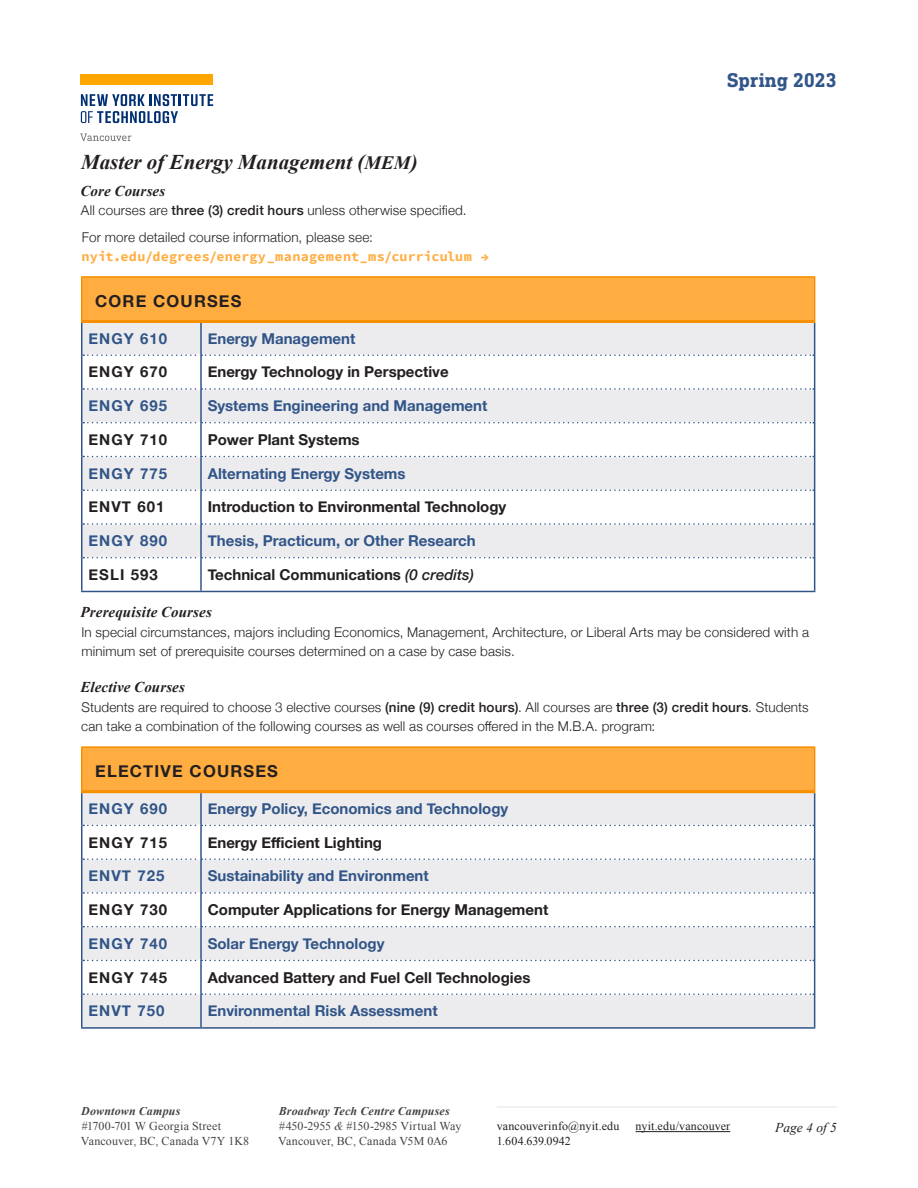
<style>
.page{position:relative;width:918px;height:1188px;background:#fff}
.page>*{position:absolute;margin:0;border:0;box-sizing:border-box;transform-origin:0 0}
.t1{font:italic 700 21px "Times New Roman";color:#231f20}
.t2{font:700 20.25px "DIN Next Slab Pro";letter-spacing:-.005em;color:#315588}
.t3{font:700 16.5px "Helvetica Neue";letter-spacing:.07em;color:#231f20}
.t4{font:700 15px "Helvetica Neue";color:#315588}
.t5{font:700 15px "Helvetica Neue";color:#231f20}
.subsubtutle{font:italic 700 15px "Times New Roman";letter-spacing:.005em;color:#231f20}
.Body_9{font:300 13.5px/19.5px "Helvetica Neue";letter-spacing:.01em;color:#231f20}
.Body_9-2{font:700 13.5px "Source Code Pro";letter-spacing:.015em;color:#ffad40}
.t6{font:italic 13.5px "Times New Roman";color:#231f20}
.t7{font:12px/15px "Times New Roman";letter-spacing:.01em;color:#231f20}
.t8{font:italic 700 12px "Times New Roman";letter-spacing:.015em;color:#231f20}
.s1{font-style:inherit}
.s2{font-size:18.9px}
.s3{font-weight:500}
.s4{font-weight:500;font-style:italic}
.s5{font-weight:700;font-style:italic}
.s6{font-style:italic}
</style>
<div class="page">
<hr style="left:497px;top:1106px;width:340px;height:2px;background:#ececee">
<hr style="left:636px;top:1131px;width:94px;height:1px;background:#231f20">
<svg style="left:80px;top:133px;width:51px;height:8px"></svg>
<div style="left:81px;top:75px;width:132px;height:10px;background:#ffa700"></div>
<svg style="left:81px;top:94px;width:132px;height:29px"></svg>
<div style="left:82px;top:277px;width:733px;height:44px;background:#ffad40"></div>
<svg style="left:82px;top:323px;width:732px;height:235px;fill:#ececee"></svg>
<hr style="left:81px;top:276px;width:120px;height:2px;background:#f78f00">
<hr style="left:81px;top:278px;width:1px;height:42px;background:#f78f00">
<hr style="left:201px;top:276px;width:614px;height:2px;background:#f78f00">
<hr style="left:814px;top:278px;width:1px;height:42px;background:#f78f00">
<hr style="left:81px;top:323px;width:1px;height:32px;background:#315588">
<hr style="left:200px;top:323px;width:2px;height:31px;background:#315588">
<hr style="left:814px;top:323px;width:1px;height:32px;background:#315588">
<hr style="left:81px;top:355px;width:1px;height:34px;background:#315588">
<hr style="left:81px;top:389px;width:1px;height:34px;background:#315588">
<hr style="left:200px;top:390px;width:2px;height:32px;background:#315588">
<hr style="left:814px;top:389px;width:1px;height:34px;background:#315588">
<hr style="left:81px;top:423px;width:1px;height:33px;background:#315588">
<hr style="left:200px;top:423px;width:2px;height:33px;background:#315588">
<hr style="left:814px;top:423px;width:1px;height:33px;background:#315588">
<hr style="left:81px;top:456px;width:1px;height:34px;background:#315588">
<hr style="left:200px;top:457px;width:2px;height:32px;background:#315588">
<hr style="left:814px;top:456px;width:1px;height:34px;background:#315588">
<hr style="left:81px;top:490px;width:1px;height:34px;background:#315588">
<hr style="left:200px;top:491px;width:2px;height:32px;background:#315588">
<hr style="left:814px;top:490px;width:1px;height:34px;background:#315588">
<hr style="left:81px;top:524px;width:1px;height:34px;background:#315588">
<hr style="left:200px;top:525px;width:2px;height:32px;background:#315588">
<hr style="left:814px;top:524px;width:1px;height:34px;background:#315588">
<hr style="left:81px;top:558px;width:1px;height:33px;background:#315588">
<hr style="left:81px;top:591px;width:120px;height:1px;background:#315588">
<hr style="left:200px;top:558px;width:2px;height:33px;background:#315588">
<hr style="left:201px;top:591px;width:614px;height:1px;background:#315588">
<hr style="left:814px;top:558px;width:1px;height:33px;background:#315588">
<hr style="left:81px;top:320px;width:120px;height:3px;background:#f78f00">
<hr style="left:201px;top:320px;width:614px;height:3px;background:#f78f00">
<svg style="left:82px;top:354px;width:733px;height:36px"></svg>
<svg style="left:83px;top:422px;width:731px;height:1px"></svg>
<svg style="left:83px;top:456px;width:731px;height:1px"></svg>
<svg style="left:83px;top:489px;width:731px;height:2px"></svg>
<svg style="left:83px;top:523px;width:731px;height:2px"></svg>
<svg style="left:83px;top:557px;width:731px;height:1px"></svg>
<div style="left:82px;top:747px;width:733px;height:45px;background:#ffad40"></div>
<svg style="left:82px;top:859px;width:732px;height:168px;fill:#ececee"></svg>
<hr style="left:81px;top:746px;width:120px;height:2px;background:#f78f00">
<hr style="left:81px;top:748px;width:1px;height:42px;background:#f78f00">
<hr style="left:201px;top:746px;width:614px;height:2px;background:#f78f00">
<hr style="left:814px;top:748px;width:1px;height:42px;background:#f78f00">
<hr style="left:81px;top:790px;width:120px;height:3px;background:#f78f00">
<hr style="left:201px;top:790px;width:614px;height:3px;background:#f78f00">
<hr style="left:200px;top:826px;width:2px;height:32px;background:#315588">
<svg style="left:82px;top:793px;width:732px;height:33px;background:#e9e9eb"></svg>
<hr style="left:200px;top:860px;width:2px;height:32px;background:#315588">
<hr style="left:200px;top:894px;width:2px;height:32px;background:#315588">
<hr style="left:200px;top:927px;width:2px;height:33px;background:#315588">
<hr style="left:200px;top:961px;width:2px;height:32px;background:#315588">
<hr style="left:200px;top:995px;width:2px;height:32px;background:#315588">
<svg style="left:83px;top:858px;width:731px;height:2px"></svg>
<svg style="left:83px;top:892px;width:731px;height:2px"></svg>
<svg style="left:83px;top:926px;width:731px;height:1px"></svg>
<svg style="left:83px;top:960px;width:731px;height:1px"></svg>
<svg style="left:83px;top:993px;width:731px;height:2px"></svg>
<hr style="left:81px;top:793px;width:1px;height:32px;background:#315588">
<hr style="left:814px;top:793px;width:1px;height:32px;background:#315588">
<hr style="left:81px;top:825px;width:1px;height:34px;background:#315588">
<hr style="left:814px;top:825px;width:1px;height:34px;background:#315588">
<hr style="left:81px;top:859px;width:1px;height:34px;background:#315588">
<hr style="left:814px;top:859px;width:1px;height:34px;background:#315588">
<hr style="left:81px;top:893px;width:1px;height:34px;background:#315588">
<hr style="left:814px;top:893px;width:1px;height:34px;background:#315588">
<hr style="left:81px;top:927px;width:1px;height:33px;background:#315588">
<hr style="left:814px;top:927px;width:1px;height:33px;background:#315588">
<hr style="left:81px;top:960px;width:1px;height:34px;background:#315588">
<hr style="left:814px;top:960px;width:1px;height:34px;background:#315588">
<hr style="left:81px;top:994px;width:1px;height:33px;background:#315588">
<hr style="left:814px;top:994px;width:1px;height:33px;background:#315588">
<hr style="left:81px;top:1027px;width:120px;height:2px;background:#315588">
<hr style="left:201px;top:1027px;width:614px;height:2px;background:#315588">
<h1 class="t1" style="left:81px;top:147px;width:338px">Master of Energy Management <span class="s1">(</span><span class="s2">MEM</span><span class="s1">)</span></h1>
<h2 class="t2" style="left:727px;top:68px;width:111px">Spring 2023</h2>
<p class="subsubtutle" style="left:81px;top:180px;width:86px">Core Courses</p>
<p class="Body_9" style="left:81px;top:200px;width:387px">All courses are <span class="s3">three (3) credit hours</span> unless otherwise specified.</p>
<p class="Body_9" style="left:82px;top:226px;width:293px">For more detailed course information, please see:</p>
<p class="Body_9-2" style="left:82px;top:248px;width:409px">nyit.edu/degrees/energy_management_ms/curriculum →</p>
<p class="t3" style="left:95px;top:288px;width:148px">CORE COURSES</p>
<p class="t4" style="left:88px;top:327px;width:80px">ENGY 610</p>
<p class="t4" style="left:208px;top:327px;width:149px">Energy Management</p>
<p class="t5" style="left:88px;top:360px;width:80px">ENGY 670</p>
<p class="t5" style="left:208px;top:360px;width:242px">Energy Technology in Perspective</p>
<p class="t4" style="left:88px;top:394px;width:80px">ENGY 695</p>
<p class="t4" style="left:208px;top:394px;width:281px">Systems Engineering and Management</p>
<p class="t5" style="left:88px;top:428px;width:80px">ENGY 710</p>
<p class="t5" style="left:208px;top:428px;width:153px">Power Plant Systems</p>
<p class="t4" style="left:88px;top:462px;width:80px">ENGY 775</p>
<p class="t4" style="left:208px;top:462px;width:199px">Alternating Energy Systems</p>
<p class="t5" style="left:88px;top:495px;width:77px">ENVT 601</p>
<p class="t5" style="left:208px;top:495px;width:300px">Introduction to Environmental Technology</p>
<p class="t4" style="left:88px;top:529px;width:80px">ENGY 890</p>
<p class="t4" style="left:208px;top:529px;width:270px">Thesis, Practicum, or Other Research</p>
<p class="t5" style="left:88px;top:563px;width:71px">ESLI 593</p>
<p class="t5" style="left:208px;top:563px;width:268px">Technical Communications <span class="s4">(0 credits)</span></p>
<p class="subsubtutle" style="left:81px;top:602px;width:133px">Prerequisite Courses</p>
<p class="Body_9" style="left:81px;top:621px;width:729px">In special circumstances, majors including Economics, Management, Architecture, or Liberal Arts may be considered with a minimum set of prerequisite courses determined on a case by case basis.</p>
<p class="subsubtutle" style="left:80px;top:677px;width:106px">Elective Courses</p>
<p class="Body_9" style="left:81px;top:696px;width:729px">Students are required to choose 3 elective courses <span class="s3">(nine (9) credit hours)</span>. All courses are <span class="s3">three (3) credit hours</span>. Students can take a combination of the following courses as well as courses offered in the M.B.A. program:</p>
<p class="t3" style="left:95px;top:759px;width:184px">ELECTIVE COURSES</p>
<p class="t4" style="left:88px;top:797px;width:80px">ENGY 690</p>
<p class="t4" style="left:208px;top:797px;width:302px">Energy Policy, Economics and Technology</p>
<p class="t5" style="left:88px;top:831px;width:80px">ENGY 715</p>
<p class="t5" style="left:208px;top:831px;width:176px">Energy Efficient Lighting</p>
<p class="t4" style="left:88px;top:864px;width:77px">ENVT 725</p>
<p class="t4" style="left:208px;top:864px;width:223px">Sustainability and Environment</p>
<p class="t5" style="left:88px;top:898px;width:80px">ENGY 730</p>
<p class="t5" style="left:208px;top:898px;width:342px">Computer Applications for Energy Management</p>
<p class="t4" style="left:88px;top:932px;width:80px">ENGY 740</p>
<p class="t4" style="left:208px;top:932px;width:178px">Solar Energy Technology</p>
<p class="t5" style="left:88px;top:966px;width:80px">ENGY 745</p>
<p class="t5" style="left:208px;top:966px;width:324px">Advanced Battery and Fuel Cell Technologies</p>
<p class="t4" style="left:88px;top:999px;width:77px">ENVT 750</p>
<p class="t4" style="left:208px;top:999px;width:231px">Environmental Risk Assessment</p>
<p class="t8" style="left:81px;top:1103px;width:101px">Downtown Campus</p>
<p class="t7" style="left:81px;top:1119px;width:170px">#1700-701 W Georgia Street<br>Vancouver, BC, Canada V7Y 1K8</p>
<p class="t7" style="left:278px;top:1104px;width:185px"><span class="s5">Broadway Tech Centre Campuses </span>#450-2955 <span class="s6">&amp;</span> #150-2985 Virtual Way<br>Vancouver, BC, Canada V5M 0A6</p>
<p class="t7" style="left:497px;top:1119px;width:124px">vancouverinfo@nyit.edu<br>1.604.639.0942</p>
<p class="t7" style="left:636px;top:1119px;width:96px">nyit.edu/vancouver</p>
<p class="t6" style="left:775px;top:1118px;width:63px">Page 4 of 5</p>
</div>
